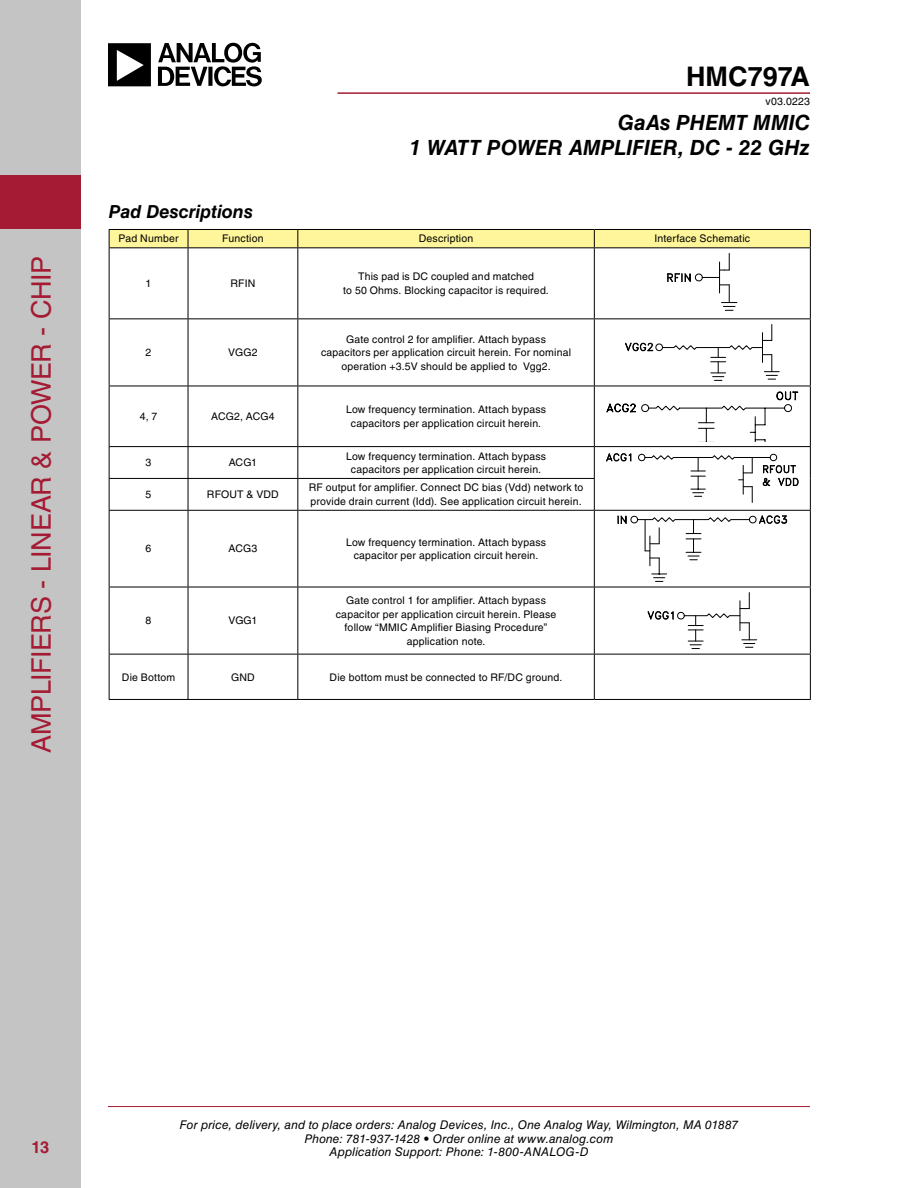
<style>
.page{position:relative;width:918px;height:1188px;background:#fff}
.page>*{position:absolute;margin:0;border:0;box-sizing:border-box;transform-origin:0 0}
.t1{font:27px "Helvetica LT Std";letter-spacing:-.015em;color:#a41b33}
.t2{font:700 27px "Helvetica LT Std";color:#000}
.t3{font:italic 700 21px/25.2px "Helvetica LT Std";color:#000;text-align:right}
.t4{font:italic 700 18px "Helvetica LT Std";letter-spacing:-.005em;color:#000}
.t5{font:700 16.5px "Helvetica LT Std";color:#a41b33}
.t6{font:italic 12px/13.5px "Helvetica LT Std";letter-spacing:.01em;color:#000;text-align:center}
.t7{font:10.5px/13.5px "Helvetica LT Std";letter-spacing:.015em;color:#000;text-align:center}
</style>
<div class="page">
<div style="left:0;top:0;width:81px;height:1188px;background:#c4c4c5"></div>
<hr style="left:108px;top:1106px;width:702px;height:1px;background:#a41b33">
<hr style="left:338px;top:92px;width:472px;height:2px;background:#a41b33">
<div style="left:0;top:175px;width:81px;height:54px;background:#a41b33"></div>
<svg style="left:108px;top:43px;width:154px;height:43px"></svg>
<hr style="left:109px;top:248px;width:1px;height:70px;background:#000">
<hr style="left:188px;top:248px;width:1px;height:70px;background:#000">
<hr style="left:297px;top:248px;width:1px;height:70px;background:#000">
<hr style="left:594px;top:248px;width:1px;height:70px;background:#000">
<hr style="left:810px;top:248px;width:1px;height:70px;background:#000">
<hr style="left:109px;top:318px;width:79px;height:1px;background:#000">
<hr style="left:109px;top:319px;width:1px;height:67px;background:#000">
<hr style="left:188px;top:318px;width:110px;height:1px;background:#000">
<hr style="left:188px;top:319px;width:1px;height:67px;background:#000">
<hr style="left:298px;top:318px;width:296px;height:1px;background:#000">
<hr style="left:297px;top:319px;width:1px;height:67px;background:#000">
<hr style="left:594px;top:318px;width:217px;height:1px;background:#000">
<hr style="left:594px;top:319px;width:1px;height:67px;background:#000">
<hr style="left:810px;top:319px;width:1px;height:67px;background:#000">
<hr style="left:109px;top:386px;width:79px;height:1px;background:#000">
<hr style="left:109px;top:386px;width:1px;height:60px;background:#000">
<hr style="left:188px;top:386px;width:110px;height:1px;background:#000">
<hr style="left:188px;top:386px;width:1px;height:60px;background:#000">
<hr style="left:298px;top:386px;width:296px;height:1px;background:#000">
<hr style="left:297px;top:386px;width:1px;height:60px;background:#000">
<hr style="left:594px;top:386px;width:217px;height:1px;background:#000">
<hr style="left:594px;top:386px;width:1px;height:60px;background:#000">
<hr style="left:810px;top:386px;width:1px;height:60px;background:#000">
<hr style="left:109px;top:446px;width:79px;height:1px;background:#000">
<hr style="left:109px;top:447px;width:1px;height:31px;background:#000">
<hr style="left:188px;top:446px;width:110px;height:1px;background:#000">
<hr style="left:188px;top:447px;width:1px;height:31px;background:#000">
<hr style="left:298px;top:446px;width:296px;height:1px;background:#000">
<hr style="left:297px;top:447px;width:1px;height:31px;background:#000">
<hr style="left:594px;top:446px;width:217px;height:1px;background:#000">
<hr style="left:594px;top:447px;width:1px;height:31px;background:#000">
<hr style="left:810px;top:447px;width:1px;height:31px;background:#000">
<hr style="left:109px;top:478px;width:79px;height:1px;background:#000">
<hr style="left:109px;top:479px;width:1px;height:31px;background:#000">
<hr style="left:188px;top:478px;width:110px;height:1px;background:#000">
<hr style="left:188px;top:479px;width:1px;height:31px;background:#000">
<hr style="left:298px;top:478px;width:297px;height:1px;background:#000">
<hr style="left:297px;top:479px;width:1px;height:31px;background:#000">
<hr style="left:594px;top:479px;width:1px;height:31px;background:#000">
<hr style="left:810px;top:478px;width:1px;height:32px;background:#000">
<hr style="left:109px;top:510px;width:79px;height:1px;background:#000">
<hr style="left:109px;top:511px;width:1px;height:76px;background:#000">
<hr style="left:188px;top:510px;width:110px;height:1px;background:#000">
<hr style="left:188px;top:511px;width:1px;height:76px;background:#000">
<hr style="left:298px;top:510px;width:296px;height:1px;background:#000">
<hr style="left:297px;top:511px;width:1px;height:76px;background:#000">
<hr style="left:594px;top:510px;width:217px;height:1px;background:#000">
<hr style="left:594px;top:511px;width:1px;height:76px;background:#000">
<hr style="left:810px;top:511px;width:1px;height:76px;background:#000">
<hr style="left:109px;top:587px;width:79px;height:1px;background:#000">
<hr style="left:109px;top:587px;width:1px;height:67px;background:#000">
<hr style="left:188px;top:587px;width:110px;height:1px;background:#000">
<hr style="left:188px;top:587px;width:1px;height:67px;background:#000">
<hr style="left:298px;top:587px;width:296px;height:1px;background:#000">
<hr style="left:297px;top:587px;width:1px;height:67px;background:#000">
<hr style="left:594px;top:587px;width:217px;height:1px;background:#000">
<hr style="left:594px;top:587px;width:1px;height:67px;background:#000">
<hr style="left:810px;top:587px;width:1px;height:67px;background:#000">
<hr style="left:109px;top:654px;width:79px;height:1px;background:#000">
<hr style="left:109px;top:654px;width:1px;height:45px;background:#000">
<hr style="left:188px;top:654px;width:110px;height:1px;background:#000">
<hr style="left:188px;top:654px;width:1px;height:45px;background:#000">
<hr style="left:298px;top:654px;width:296px;height:1px;background:#000">
<hr style="left:297px;top:654px;width:1px;height:45px;background:#000">
<hr style="left:594px;top:654px;width:217px;height:1px;background:#000">
<hr style="left:594px;top:654px;width:1px;height:45px;background:#000">
<hr style="left:810px;top:654px;width:1px;height:45px;background:#000">
<hr style="left:109px;top:699px;width:79px;height:1px;background:#000">
<hr style="left:188px;top:699px;width:110px;height:1px;background:#000">
<hr style="left:298px;top:699px;width:296px;height:1px;background:#000">
<hr style="left:594px;top:699px;width:217px;height:1px;background:#000">
<svg style="left:109px;top:229px;width:702px;height:82px"></svg>
<svg style="left:625px;top:324px;width:154px;height:57px"></svg>
<svg style="left:606px;top:391px;width:192px;height:50px"></svg>
<svg style="left:606px;top:454px;width:25px;height:7px"></svg>
<svg style="left:638px;top:454px;width:161px;height:49px"></svg>
<svg style="left:618px;top:515px;width:169px;height:67px"></svg>
<svg style="left:647px;top:593px;width:110px;height:56px"></svg>
<h1 class="t1" style="left:26px;top:753px;width:499px;rotate:-90deg">AMPLIFIERS - LINEAR &amp; POWER - CHIP</h1>
<p class="t4" style="left:109px;top:201px;width:145px">Pad Descriptions</p>
<h1 class="t2" style="left:686px;top:60px;width:125px">HMC797A</h1>
<p class="t7" style="left:765px;top:94px;width:46px">v03.0223</p>
<h2 class="t3" style="left:409px;top:109px;width:402px">GaAs PHEMT MMIC<br>1 WATT POWER AMPLIFIER, DC - 22 GHz</h2>
<p class="t7" style="left:119px;top:232px;width:61px">Pad Number</p>
<p class="t7" style="left:222px;top:232px;width:43px">Function</p>
<p class="t7" style="left:419px;top:232px;width:56px">Description</p>
<p class="t7" style="left:655px;top:232px;width:97px">Interface Schematic</p>
<p class="t7" style="left:146px;top:277px;width:7px">1</p>
<p class="t7" style="left:231px;top:277px;width:26px">RFIN</p>
<p class="t7" style="left:343px;top:270px;width:207px">This pad is DC coupled and matched<br>to 50 Ohms. Blocking capacitor is required.</p>
<p class="t7" style="left:146px;top:346px;width:7px">2</p>
<p class="t7" style="left:228px;top:346px;width:31px">VGG2</p>
<p class="t7" style="left:321px;top:332px;width:251px">Gate control 2 for amplifier. Attach bypass capacitors per application circuit herein. For nominal operation +3.5V should be applied to Vgg2.</p>
<p class="t7" style="left:140px;top:410px;width:19px">4, 7</p>
<p class="t7" style="left:211px;top:410px;width:65px">ACG2, ACG4</p>
<p class="t7" style="left:346px;top:403px;width:202px">Low frequency termination. Attach bypass capacitors per application circuit herein.</p>
<p class="t7" style="left:146px;top:456px;width:7px">3</p>
<p class="t7" style="left:229px;top:456px;width:30px">ACG1</p>
<p class="t7" style="left:346px;top:449px;width:202px">Low frequency termination. Attach bypass capacitors per application circuit herein.</p>
<p class="t7" style="left:146px;top:488px;width:7px">5</p>
<p class="t7" style="left:207px;top:488px;width:73px">RFOUT &amp; VDD</p>
<p class="t7" style="left:309px;top:481px;width:276px;text-align:left">RF output for amplifier. Connect DC bias (Vdd) network to provide drain current (Idd). See application circuit herein.</p>
<p class="t7" style="left:146px;top:542px;width:7px">6</p>
<p class="t7" style="left:229px;top:542px;width:30px">ACG3</p>
<p class="t7" style="left:346px;top:535px;width:202px">Low frequency termination. Attach bypass capacitor per application circuit herein.</p>
<p class="t7" style="left:146px;top:614px;width:7px">8</p>
<p class="t7" style="left:229px;top:614px;width:30px">VGG1</p>
<p class="t7" style="left:336px;top:594px;width:222px">Gate control 1 for amplifier. Attach bypass capacitor per application circuit herein. Please</p>
<p class="t7" style="left:345px;top:621px;width:204px">follow “MMIC Amplifier Biasing Procedure” application note.</p>
<p class="t7" style="left:122px;top:670px;width:55px">Die Bottom</p>
<p class="t7" style="left:231px;top:670px;width:25px">GND</p>
<p class="t7" style="left:330px;top:670px;width:234px">Die bottom must be connected to RF/DC ground.</p>
<h3 class="t5" style="left:32px;top:1138px;width:19px">13</h3>
<p class="t6" style="left:180px;top:1118px;width:560px">For price, delivery, and to place orders: Analog Devices, Inc., One Analog Way, Wilmington, MA 01887<br>Phone: 781-937-1428 • Order online at www.analog.com<br>Application Support: Phone: 1-800-ANALOG-D</p>
</div>
